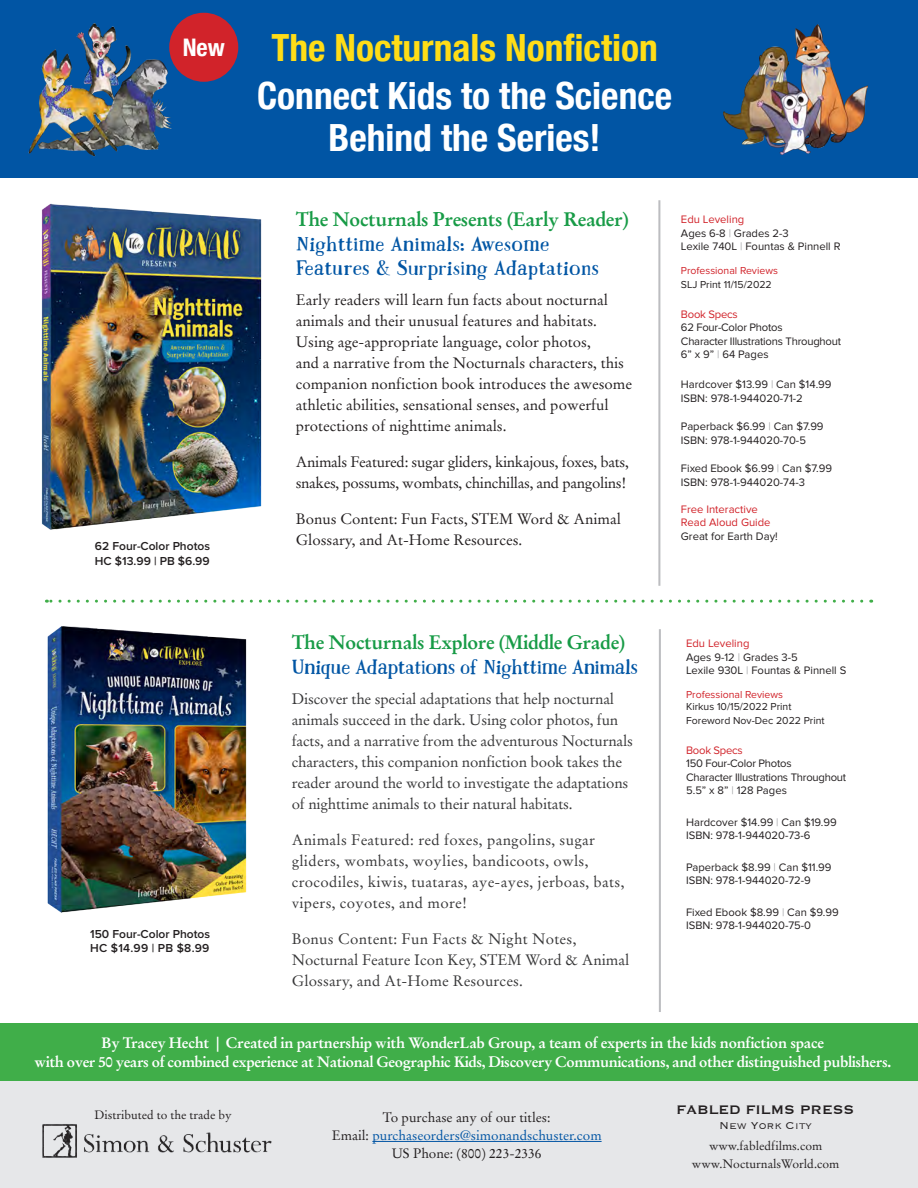
<style>
.page{position:relative;width:918px;height:1188px;background:#fff}
.page>*{position:absolute;margin:0;border:0;box-sizing:border-box;transform-origin:0 0}
.t1{font:700 condensed 37.5px/48px "Helvetica Neue";color:#ffdd17;text-align:center}
.t2{font:700 condensed 37.5px "Helvetica Neue";color:#fff}
.t3{font:700 condensed 24.15px "Helvetica Neue";color:#fff}
.t4{font:19.5px/24.8px "Mrs Ant";letter-spacing:.01em;color:#0155a4}
.t5{font:19.5px/25.5px "Mrs Ant";letter-spacing:-.02em;color:#0155a4}
.t6{font:16.05px "Copperplate";color:#231f20}
.t7{font:15px/21px "Stempel Garamond";color:#231f20}
.t8{font:15px/21px "Stempel Garamond";letter-spacing:-.01em;color:#383839}
.t9{font:700 15px/19.5px "Stempel Garamond";letter-spacing:-.03em;color:#fff;text-align:center}
.t10{font:15px/21px "Stempel Garamond";letter-spacing:.02em;color:#383839}
.t11{font:15px/21px "Stempel Garamond";letter-spacing:.01em;color:#383839}
.t12{font:15px/21px "Stempel Garamond";letter-spacing:-.02em;color:#231f20}
.t13{font:13.5px/18px "Stempel Garamond";color:#231f20;text-align:center}
.t14{font:300 12.9px "Copperplate";color:#231f20}
.t15{font:12.15px/18.9px "Stempel Garamond";color:#231f20;text-align:center}
.t16{font:600 12px/14.4px "Proxima Nova";color:#231f20}
.t17{font:12px "Stempel Garamond";color:#231f20}
.t18{font:11.25px/13.5px "Proxima Nova";color:#231f20}
.t19{font:11.25px/13.5px "Proxima Nova";letter-spacing:-.02em;color:#231f20}
.t20{font:11.25px/13.5px "Proxima Nova";color:#d1232a}
.t21{font:10.5px/12px "Proxima Nova";color:#231f20}
.t22{font:10.5px/13.5px "Proxima Nova";color:#d1232a}
.s1{color:#fff}
.s2{font-family:"Stempel Garamond";font-weight:700;color:#179b46}
.s3{color:#d1232a}
.s4{font-weight:300;color:#8a8c8f}
.s5{color:#231f20}
.s6{color:#0155a4}
</style>
<div class="page">
<div style="left:0;top:1075px;width:918px;height:113px;background:#e6e7e9"></div>
<hr style="left:372px;top:1141px;width:230px;height:1px;background:#0155a4">
<div style="left:0;top:0;width:918px;height:178px;background:#0155a4"></div>
<img style="left:41px;top:203px;width:293px;height:397px">
<hr style="left:658px;top:200px;width:2px;height:386px;background:#bcbdc0">
<svg style="left:325px;top:600px;width:537px;height:3px"></svg>
<hr style="left:659px;top:629px;width:2px;height:383px;background:#bcbdc0">
<div style="left:0;top:1023px;width:918px;height:57px;background:#40ae49"></div>
<img style="left:41px;top:536px;width:284px;height:377px">
<img style="left:42px;top:1124px;width:230px;height:34px">
<img style="left:723px;top:24px;width:145px;height:130px">
<img style="left:28px;top:16px;width:170px;height:141px">
<div style="left:169px;top:13px;width:69px;height:69px;background:#d1232a;border-radius:50%"></div>
<p class="t3" style="left:183px;top:27px;width:44px">New</p>
<p class="t16" style="left:95px;top:539px;width:117px">62 Four-Color Photos<br>HC $13.99 | PB $6.99</p>
<p class="t16" style="left:90px;top:926px;width:121px">150 Four-Color Photos<br>HC $14.99 | PB $8.99</p>
<p class="t1" style="left:257px;top:21px;width:416px">The Nocturnals Nonfiction<br><span class="s1">Connect Kids to the Science</span></p>
<p class="t2" style="left:329px;top:106px;width:274px">Behind the Series!</p>
<p class="t4" style="left:296px;top:206px;width:335px"><span class="s2">The Nocturnals Presents (Early Reader)<br></span>Nighttime Animals: Awesome<br>Features &amp; Surprising Adaptations</p>
<p class="t7" style="left:296px;top:290px;width:338px">Early readers will learn fun facts about nocturnal animals and their unusual features and habitats.<br>Using age-appropriate language, color photos,<br>and a narrative from the Nocturnals characters, this companion nonfiction book introduces the awesome athletic abilities, sensational senses, and powerful protections of nighttime animals.</p>
<p class="t12" style="left:296px;top:452px;width:335px">Animals Featured: sugar gliders, kinkajous, foxes, bats, snakes, possums, wombats, chinchillas, and pangolins!</p>
<p class="t7" style="left:296px;top:509px;width:327px">Bonus Content: Fun Facts, STEM Word &amp; Animal<br>Glossary, and At-Home Resources.</p>
<p class="t18" style="left:681px;top:213px;width:161px"><span class="s3">Edu Leveling<br></span>Ages 6-8 <span class="s4">|</span> Grades 2-3<br>Lexile 740L <span class="s4">|</span> Fountas &amp; Pinnell R</p>
<p class="t22" style="left:681px;top:264px;width:99px">Professional Reviews<br><span class="s5">SLJ Print 11/15/2022</span></p>
<p class="t19" style="left:681px;top:308px;width:162px"><span class="s3">Book Specs<br></span>62 Four-Color Photos<br>Character Illustrations Throughout<br>6” x 9” <span class="s4">|</span> 64 Pages</p>
<p class="t18" style="left:681px;top:378px;width:152px">Hardcover $13.99 <span class="s4">|</span> Can $14.99<br>ISBN: 978-1-944020-71-2</p>
<p class="t18" style="left:681px;top:420px;width:144px">Paperback $6.99 <span class="s4">|</span> Can $7.99<br>ISBN: 978-1-944020-70-5</p>
<p class="t18" style="left:681px;top:462px;width:153px">Fixed Ebook $6.99 <span class="s4">|</span> Can $7.99<br>ISBN: 978-1-944020-74-3</p>
<p class="t20" style="left:681px;top:503px;width:98px">Free Interactive<br>Read Aloud Guide<br><span class="s5">Great for Earth Day!</span></p>
<p class="t5" style="left:292px;top:628px;width:348px"><span class="s2">The Nocturnals Explore (Middle Grade)<br></span>Unique Adaptations of Nighttime Animals</p>
<p class="t8" style="left:292px;top:689px;width:343px">Discover the special adaptations that help nocturnal animals succeed in the dark. Using color photos, fun facts, and a narrative from the adventurous Nocturnals characters, this companion nonfiction book takes the reader around the world to investigate the adaptations of nighttime animals to their natural habitats.</p>
<p class="t10" style="left:292px;top:830px;width:334px">Animals Featured: red foxes, pangolins, sugar gliders, wombats, woylies, bandicoots, owls, crocodiles, kiwis, tuataras, aye-ayes, jerboas, bats, vipers, coyotes, and more!</p>
<p class="t11" style="left:292px;top:929px;width:339px">Bonus Content: Fun Facts &amp; Night Notes,<br>Nocturnal Feature Icon Key, STEM Word &amp; Animal<br>Glossary, and At-Home Resources.</p>
<p class="t18" style="left:686px;top:637px;width:162px"><span class="s3">Edu Leveling<br></span>Ages 9-12 <span class="s4">|</span> Grades 3-5<br>Lexile 930L <span class="s4">|</span> Fountas &amp; Pinnell S</p>
<p class="t21" style="left:686px;top:689px;width:107px"><span class="s3">Professional Reviews<br></span>Kirkus 10/15/2022 Print</p>
<p class="t21" style="left:686px;top:714px;width:140px">Foreword Nov-Dec 2022 Print</p>
<p class="t19" style="left:686px;top:743px;width:162px"><span class="s3">Book Specs<br></span>150 Four-Color Photos<br>Character Illustrations Throughout<br>5.5” x 8” <span class="s4">|</span> 128 Pages</p>
<p class="t18" style="left:686px;top:815px;width:152px">Hardcover $14.99 <span class="s4">|</span> Can $19.99<br>ISBN: 978-1-944020-73-6</p>
<p class="t18" style="left:686px;top:860px;width:147px">Paperback $8.99 <span class="s4">|</span> Can $11.99<br>ISBN: 978-1-944020-72-9</p>
<p class="t18" style="left:686px;top:905px;width:154px">Fixed Ebook $8.99 <span class="s4">|</span> Can $9.99<br>ISBN: 978-1-944020-75-0</p>
<p class="t9" style="left:35px;top:1033px;width:858px">By Tracey Hecht | Created in partnership with WonderLab Group, a team of experts in the kids nonfiction space<br>with over 50 years of combined experience at National Geographic Kids, Discovery Communications, and other distinguished publishers.</p>
<p class="t17" style="left:94px;top:1108px;width:139px">Distributed to the trade by</p>
<p class="t13" style="left:332px;top:1108px;width:271px">To purchase any of our titles:<br>Email: <span class="s6">purchaseorders@simonandschuster.com<br></span>US Phone: (800) 223-2336</p>
<p class="t6" style="left:677px;top:1099px;width:179px">FABLED FILMS PRESS</p>
<p class="t14" style="left:719px;top:1117px;width:94px">New York City</p>
<p class="t15" style="left:692px;top:1136px;width:149px">www.fabledfilms.com www.NocturnalsWorld.com</p>
</div>
